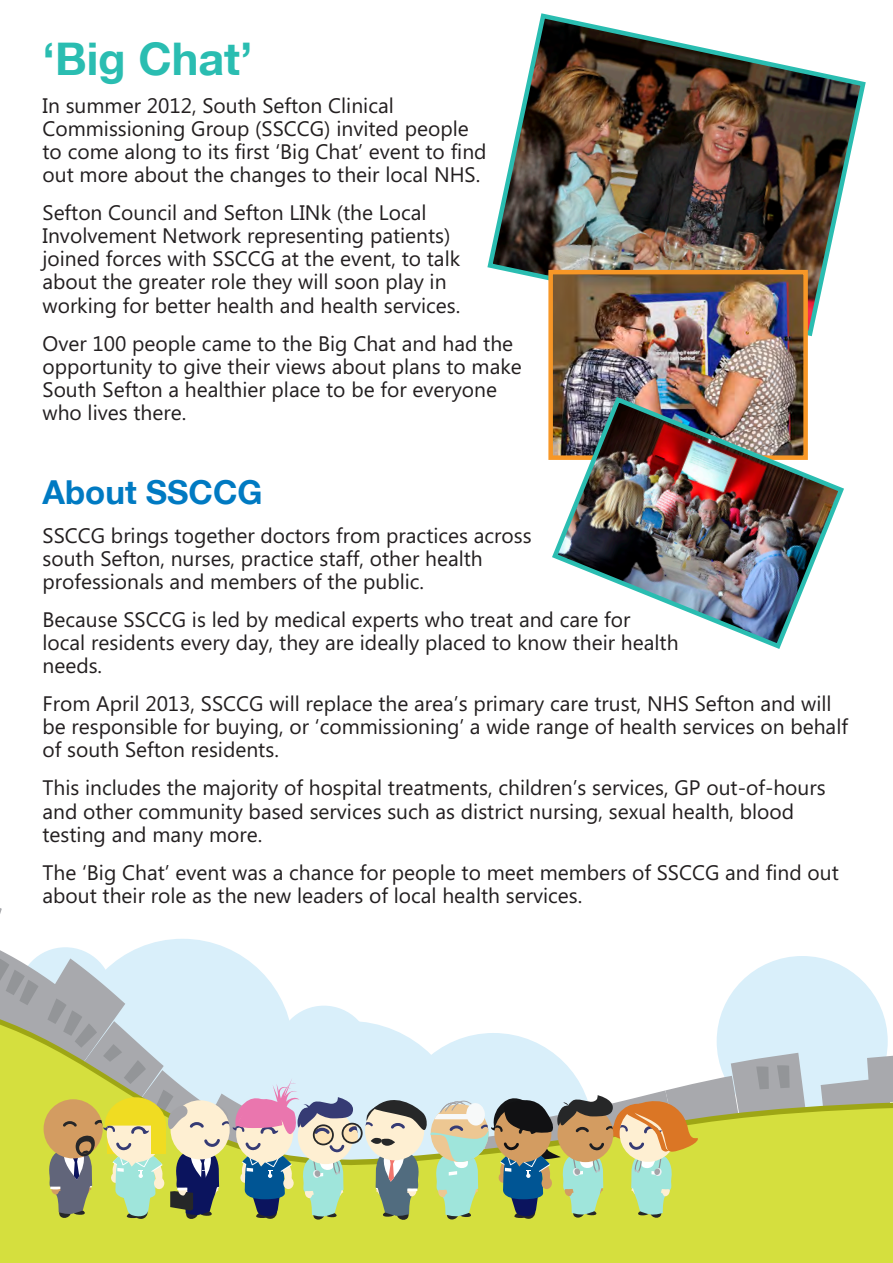
<style>
.page{position:relative;width:893px;height:1263px;background:#fff}
.page>*{position:absolute;margin:0;border:0;box-sizing:border-box;transform-origin:0 0}
.t1{font:700 45px "Helvetica Neue LT";color:#2abdb1}
.t2{font:700 33px "Helvetica Neue LT";color:#007ac2}
.t3{font:21px/23.1px "Microsoft Phags Pa";color:#231f20}
</style>
<div class="page">
<div style="left:717px;top:956px;width:171px;height:171px;background:#d9effa;border-radius:50%"></div>
<svg style="left:0;top:1000px;width:893px;height:263px;background:#d3de58"></svg>
<svg style="left:0;top:908px;width:807px;height:312px"></svg>
<img style="left:487px;top:13px;width:379px;height:324px">
<img style="left:553px;top:275px;width:250px;height:119px">
<div style="left:548px;top:270px;width:260px;height:190px;border:4px solid #f79727"></div>
<img style="left:549px;top:394px;width:295px;height:255px">
<h1 class="t1" style="left:43px;top:31px;width:212px">‘Big Chat’</h1>
<p class="t3" style="left:43px;top:93px;width:446px">In summer 2012, South Sefton Clinical Commissioning Group (SSCCG) invited people to come along to its first ‘Big Chat’ event to find out more about the changes to their local NHS.</p>
<p class="t3" style="left:43px;top:200px;width:419px">Sefton Council and Sefton LINk (the Local Involvement Network representing patients) joined forces with SSCCG at the event, to talk about the greater role they will soon play in working for better health and health services.</p>
<p class="t3" style="left:43px;top:331px;width:481px">Over 100 people came to the Big Chat and had the opportunity to give their views about plans to make South Sefton a healthier place to be for everyone who lives there.</p>
<h2 class="t2" style="left:43px;top:472px;width:222px">About SSCCG</h2>
<p class="t3" style="left:43px;top:522px;width:491px">SSCCG brings together doctors from practices across south Sefton, nurses, practice staff, other health professionals and members of the public.</p>
<p class="t3" style="left:43px;top:607px;width:637px">Because SSCCG is led by medical experts who treat and care for<br>local residents every day, they are ideally placed to know their health needs.</p>
<p class="t3" style="left:43px;top:691px;width:807px">From April 2013, SSCCG will replace the area’s primary care trust, NHS Sefton and will be responsible for buying, or ‘commissioning’ a wide range of health services on behalf of south Sefton residents.</p>
<p class="t3" style="left:43px;top:775px;width:785px">This includes the majority of hospital treatments, children’s services, GP out-of-hours and other community based services such as district nursing, sexual health, blood testing and many more.</p>
<p class="t3" style="left:43px;top:860px;width:798px">The ‘Big Chat’ event was a chance for people to meet members of SSCCG and find out about their role as the new leaders of local health services.</p>
</div>
